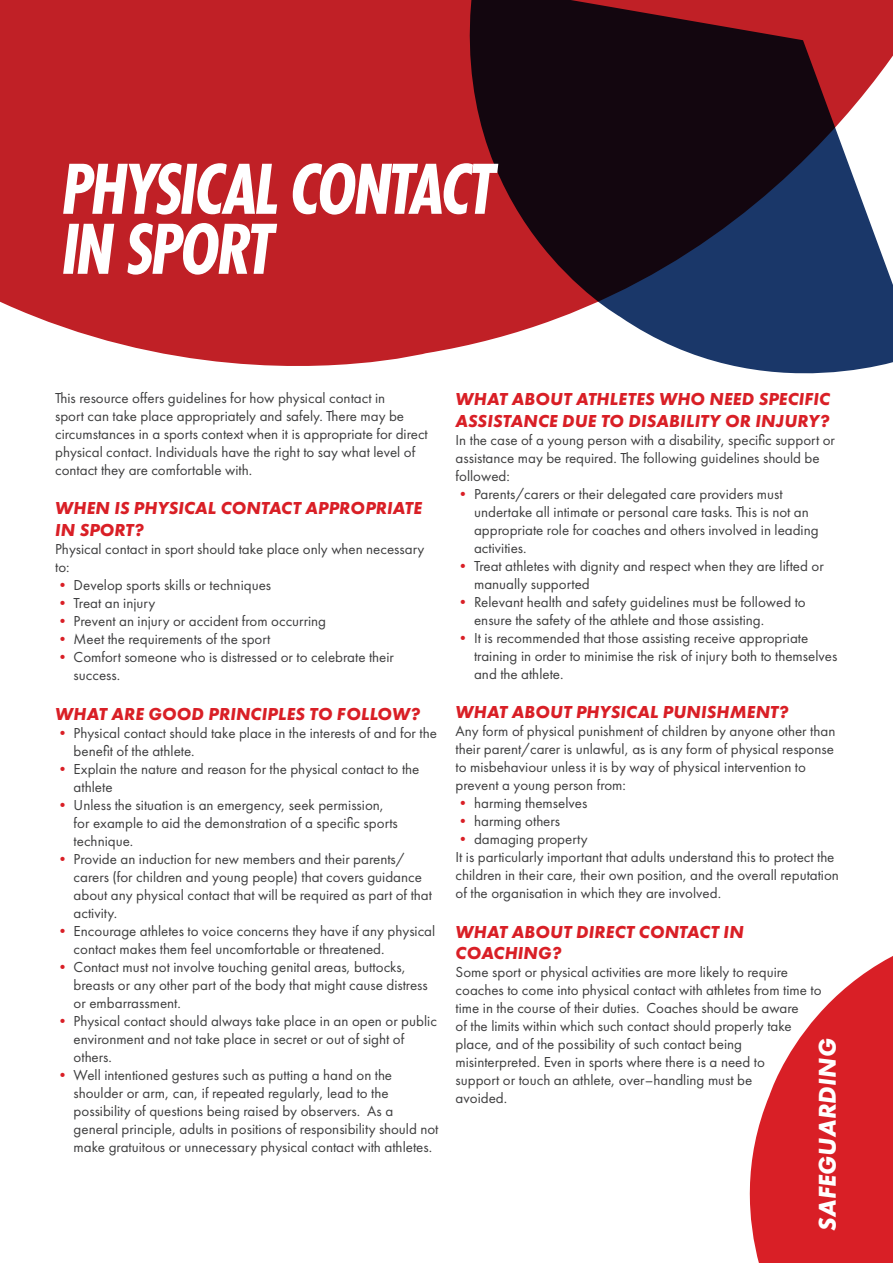
<style>
.page{position:relative;width:893px;height:1263px;background:#fff}
.page>*{position:absolute;margin:0;border:0;box-sizing:border-box;transform-origin:0 0}
.t1{font:italic 700 75px/60px "Futura PT Cond";letter-spacing:-.04em;color:#fff}
.t2{font:italic 700 25.2px "Futura PT";letter-spacing:.01em;color:#fff}
.t3{font:italic 700 18px/21.6px "Futura PT";letter-spacing:.01em;color:#d91f26}
.t4{font:15px/18px "Futura PT";color:#3e3e3f}
.s1{color:#d91f26}
</style>
<div class="page">
<div style="left:0;top:0;width:443px;height:366px;background:#c02026"></div>
<svg style="left:443px;top:0;width:450px;height:374px;background:#533142"></svg>
<svg style="left:749px;top:956px;width:144px;height:307px;fill:#d91f26"></svg>
<h1 class="t1" style="left:61px;top:159px;width:434px">PHYSICAL CONTACT<br>IN SPORT</h1>
<p class="t4" style="left:55px;top:389px;width:374px">This resource offers guidelines for how physical contact in<br>sport can take place appropriately and safely. There may be circumstances in a sports context when it is appropriate for direct physical contact. Individuals have the right to say what level of contact they are comfortable with.</p>
<p class="t3" style="left:55px;top:497px;width:368px">WHEN IS PHYSICAL CONTACT APPROPRIATE<br>IN SPORT?</p>
<p class="t4" style="left:55px;top:540px;width:371px">Physical contact in sport should take place only when necessary to:</p>
<p class="t4" style="left:55px;top:576px;width:218px"><span class="s1">•</span> Develop sports skills or techniques</p>
<p class="t4" style="left:55px;top:594px;width:102px"><span class="s1">•</span> Treat an injury</p>
<p class="t4" style="left:55px;top:612px;width:273px"><span class="s1">•</span> Prevent an injury or accident from occurring</p>
<p class="t4" style="left:55px;top:630px;width:217px"><span class="s1">•</span> Meet the requirements of the sport</p>
<p class="t4" style="left:74px;top:648px;width:322px;text-indent:-18px"><span class="s1">•</span> Comfort someone who is distressed or to celebrate their success.</p>
<p class="t3" style="left:55px;top:702px;width:367px">WHAT ARE GOOD PRINCIPLES TO FOLLOW?</p>
<p class="t4" style="left:74px;top:723px;width:365px;text-indent:-18px"><span class="s1">•</span> Physical contact should take place in the interests of and for the benefit of the athlete.</p>
<p class="t4" style="left:74px;top:759px;width:347px;text-indent:-18px"><span class="s1">•</span> Explain the nature and reason for the physical contact to the athlete</p>
<p class="t4" style="left:74px;top:795px;width:326px;text-indent:-18px"><span class="s1">•</span> Unless the situation is an emergency, seek permission, for example to aid the demonstration of a specific sports technique.</p>
<p class="t4" style="left:74px;top:849px;width:360px;text-indent:-18px"><span class="s1">•</span> Provide an induction for new members and their parents/ carers (for children and young people) that covers guidance about any physical contact that will be required as part of that activity.</p>
<p class="t4" style="left:74px;top:921px;width:363px;text-indent:-18px"><span class="s1">•</span> Encourage athletes to voice concerns they have if any physical contact makes them feel uncomfortable or threatened.</p>
<p class="t4" style="left:74px;top:957px;width:356px;text-indent:-18px"><span class="s1">•</span> Contact must not involve touching genital areas, buttocks, breasts or any other part of the body that might cause distress or embarrassment.</p>
<p class="t4" style="left:74px;top:1011px;width:365px;text-indent:-18px"><span class="s1">•</span> Physical contact should always take place in an open or public environment and not take place in secret or out of sight of others.</p>
<p class="t4" style="left:74px;top:1065px;width:366px;text-indent:-18px"><span class="s1">•</span> Well intentioned gestures such as putting a hand on the shoulder or arm, can, if repeated regularly, lead to the possibility of questions being raised by observers. As a general principle, adults in positions of responsibility should not make gratuitous or unnecessary physical contact with athletes.</p>
<p class="t3" style="left:456px;top:388px;width:376px">WHAT ABOUT ATHLETES WHO NEED SPECIFIC<br>ASSISTANCE DUE TO DISABILITY OR INJURY?</p>
<p class="t4" style="left:456px;top:430px;width:381px">In the case of a young person with a disability, specific support or assistance may be required. The following guidelines should be followed:</p>
<p class="t4" style="left:474px;top:484px;width:346px;text-indent:-18px"><span class="s1">•</span> Parents/carers or their delegated care providers must undertake all intimate or personal care tasks. This is not an appropriate role for coaches and others involved in leading activities.</p>
<p class="t4" style="left:474px;top:556px;width:351px;text-indent:-18px"><span class="s1">•</span> Treat athletes with dignity and respect when they are lifted or manually supported</p>
<p class="t4" style="left:474px;top:592px;width:333px;text-indent:-18px"><span class="s1">•</span> Relevant health and safety guidelines must be followed to ensure the safety of the athlete and those assisting.</p>
<p class="t4" style="left:474px;top:628px;width:365px;text-indent:-18px"><span class="s1">•</span> It is recommended that those assisting receive appropriate training in order to minimise the risk of injury both to themselves and the athlete.</p>
<p class="t3" style="left:456px;top:701px;width:334px">WHAT ABOUT PHYSICAL PUNISHMENT?</p>
<p class="t4" style="left:456px;top:722px;width:381px">Any form of physical punishment of children by anyone other than their parent/carer is unlawful, as is any form of physical response to misbehaviour unless it is by way of physical intervention to prevent a young person from:</p>
<p class="t4" style="left:456px;top:794px;width:133px"><span class="s1">•</span> harming themselves</p>
<p class="t4" style="left:456px;top:812px;width:106px"><span class="s1">•</span> harming others</p>
<p class="t4" style="left:456px;top:830px;width:385px"><span class="s1">•</span> damaging property<br>It is particularly important that adults understand this to protect the children in their care, their own position, and the overall reputation of the organisation in which they are involved.</p>
<p class="t3" style="left:456px;top:921px;width:290px">WHAT ABOUT DIRECT CONTACT IN<br>COACHING?</p>
<p class="t4" style="left:456px;top:963px;width:367px">Some sport or physical activities are more likely to require coaches to come into physical contact with athletes from time to time in the course of their duties. Coaches should be aware<br>of the limits within which such contact should properly take place, and of the possibility of such contact being misinterpreted. Even in sports where there is a need to<br>support or touch an athlete, over–handling must be<br>avoided.</p>
<h2 class="t2" style="left:812px;top:1231px;width:194px;rotate:-90deg">SAFEGUARDING</h2>
</div>
